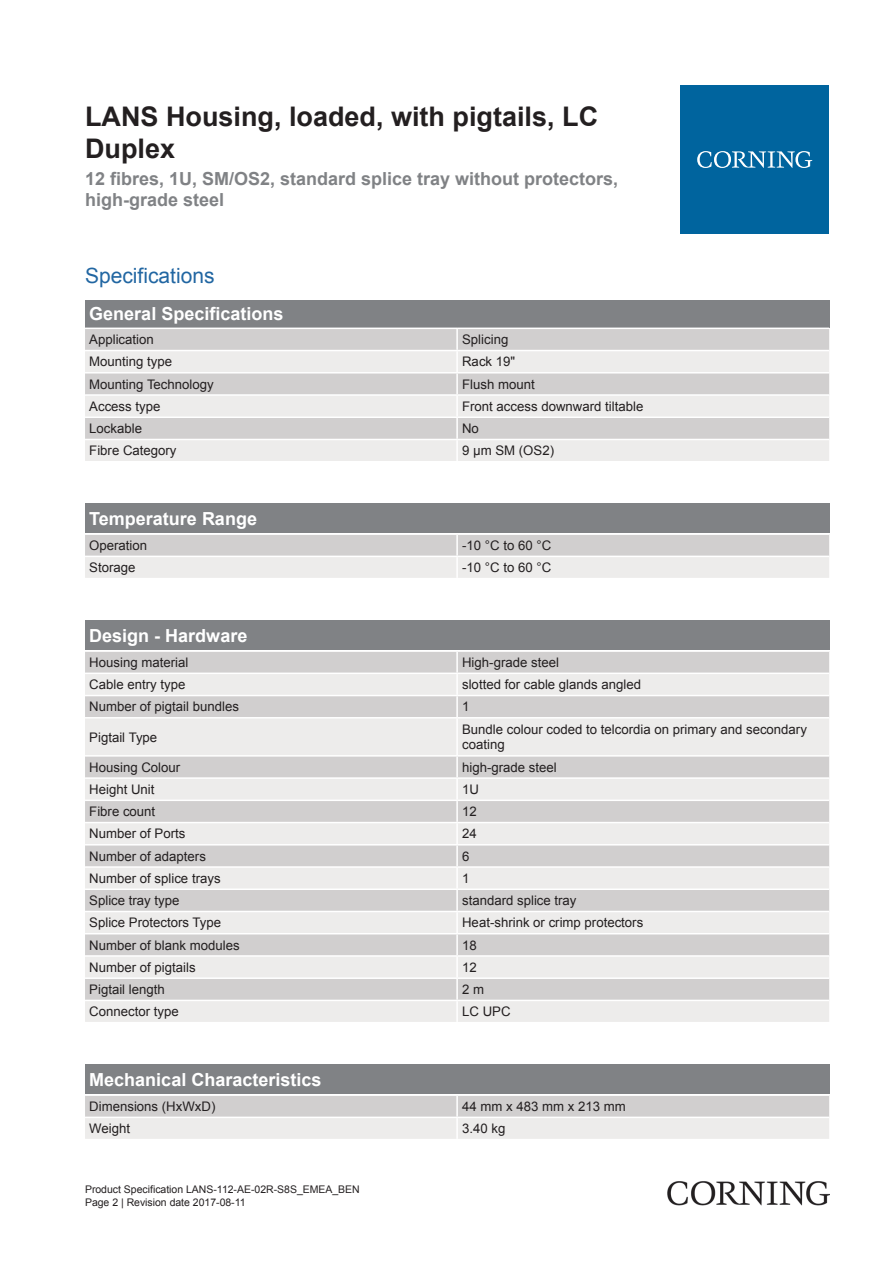
<style>
.page{position:relative;width:893px;height:1263px;background:#fff}
.page>*{position:absolute;margin:0;border:0;box-sizing:border-box;transform-origin:0 0}
.t1{font:700 27px/32.4px "Arial";color:#231f20}
.t2{font:21px "Arial";color:#2166a2}
.t3{font:700 18px "Arial";color:#fff}
.t4{font:700 18px/21.6px "Arial";color:#808285}
.t5{font:13.2px/15.9px "Arial";color:#231f20}
.t6{font:10.5px/12.6px "Arial";color:#231f20}
</style>
<div class="page">
<div style="left:85px;top:300px;width:744px;height:28px;background:#808285"></div>
<div style="left:85px;top:329px;width:744px;height:21px;background:#d1cfcf"></div>
<svg style="left:85px;top:351px;width:744px;height:110px;background:#e2e0e0"></svg>
<hr style="left:456px;top:329px;width:2px;height:21px;background:#fff">
<hr style="left:456px;top:351px;width:2px;height:21px;background:#fff">
<hr style="left:456px;top:373px;width:2px;height:21px;background:#fff">
<hr style="left:456px;top:396px;width:2px;height:20px;background:#fff">
<hr style="left:456px;top:418px;width:2px;height:21px;background:#fff">
<hr style="left:456px;top:440px;width:2px;height:21px;background:#fff">
<hr style="left:85px;top:372px;width:372px;height:1px;background:#fff">
<hr style="left:457px;top:372px;width:372px;height:1px;background:#fff">
<hr style="left:85px;top:394px;width:372px;height:2px;background:#fff">
<hr style="left:457px;top:394px;width:372px;height:2px;background:#fff">
<hr style="left:85px;top:416px;width:372px;height:2px;background:#fff">
<hr style="left:457px;top:416px;width:372px;height:2px;background:#fff">
<hr style="left:85px;top:439px;width:372px;height:1px;background:#fff">
<hr style="left:457px;top:439px;width:372px;height:1px;background:#fff">
<div style="left:85px;top:504px;width:744px;height:29px;background:#808285"></div>
<svg style="left:85px;top:535px;width:744px;height:43px;background:#dfdedd"></svg>
<hr style="left:456px;top:535px;width:2px;height:21px;background:#fff">
<hr style="left:456px;top:557px;width:2px;height:21px;background:#fff">
<hr style="left:85px;top:556px;width:372px;height:1px;background:#fff">
<hr style="left:457px;top:556px;width:372px;height:1px;background:#fff">
<div style="left:85px;top:620px;width:744px;height:30px;background:#808285"></div>
<div style="left:85px;top:652px;width:744px;height:20px;background:#d1cfcf"></div>
<svg style="left:85px;top:674px;width:744px;height:348px;background:#e0dfde"></svg>
<hr style="left:456px;top:652px;width:2px;height:20px;background:#fff">
<hr style="left:456px;top:674px;width:2px;height:21px;background:#fff">
<hr style="left:456px;top:696px;width:2px;height:21px;background:#fff">
<hr style="left:456px;top:718px;width:2px;height:37px;background:#fff">
<hr style="left:456px;top:757px;width:2px;height:20px;background:#fff">
<hr style="left:456px;top:779px;width:2px;height:20px;background:#fff">
<hr style="left:456px;top:801px;width:2px;height:21px;background:#fff">
<hr style="left:456px;top:823px;width:2px;height:21px;background:#fff">
<hr style="left:456px;top:845px;width:2px;height:21px;background:#fff">
<hr style="left:456px;top:868px;width:2px;height:20px;background:#fff">
<hr style="left:456px;top:890px;width:2px;height:21px;background:#fff">
<hr style="left:456px;top:912px;width:2px;height:21px;background:#fff">
<hr style="left:456px;top:934px;width:2px;height:21px;background:#fff">
<hr style="left:456px;top:957px;width:2px;height:20px;background:#fff">
<hr style="left:456px;top:979px;width:2px;height:21px;background:#fff">
<hr style="left:456px;top:1001px;width:2px;height:21px;background:#fff">
<hr style="left:85px;top:695px;width:372px;height:1px;background:#fff">
<hr style="left:457px;top:695px;width:372px;height:1px;background:#fff">
<hr style="left:85px;top:717px;width:372px;height:1px;background:#fff">
<hr style="left:457px;top:717px;width:372px;height:1px;background:#fff">
<hr style="left:85px;top:755px;width:372px;height:2px;background:#fff">
<hr style="left:457px;top:755px;width:372px;height:2px;background:#fff">
<hr style="left:85px;top:777px;width:372px;height:2px;background:#fff">
<hr style="left:457px;top:777px;width:372px;height:2px;background:#fff">
<hr style="left:85px;top:799px;width:372px;height:2px;background:#fff">
<hr style="left:457px;top:799px;width:372px;height:2px;background:#fff">
<hr style="left:85px;top:822px;width:372px;height:1px;background:#fff">
<hr style="left:457px;top:822px;width:372px;height:1px;background:#fff">
<hr style="left:85px;top:844px;width:372px;height:1px;background:#fff">
<hr style="left:457px;top:844px;width:372px;height:1px;background:#fff">
<hr style="left:85px;top:866px;width:372px;height:2px;background:#fff">
<hr style="left:457px;top:866px;width:372px;height:2px;background:#fff">
<hr style="left:85px;top:888px;width:372px;height:2px;background:#fff">
<hr style="left:457px;top:888px;width:372px;height:2px;background:#fff">
<hr style="left:85px;top:911px;width:372px;height:1px;background:#fff">
<hr style="left:457px;top:911px;width:372px;height:1px;background:#fff">
<hr style="left:85px;top:933px;width:372px;height:1px;background:#fff">
<hr style="left:457px;top:933px;width:372px;height:1px;background:#fff">
<hr style="left:85px;top:955px;width:372px;height:2px;background:#fff">
<hr style="left:457px;top:955px;width:372px;height:2px;background:#fff">
<hr style="left:85px;top:977px;width:372px;height:2px;background:#fff">
<hr style="left:457px;top:977px;width:372px;height:2px;background:#fff">
<hr style="left:85px;top:1000px;width:372px;height:1px;background:#fff">
<hr style="left:457px;top:1000px;width:372px;height:1px;background:#fff">
<div style="left:85px;top:1064px;width:744px;height:30px;background:#808285"></div>
<svg style="left:85px;top:1096px;width:744px;height:43px;background:#dfdddd"></svg>
<hr style="left:456px;top:1096px;width:2px;height:20px;background:#fff">
<hr style="left:456px;top:1118px;width:2px;height:21px;background:#fff">
<hr style="left:85px;top:1116px;width:372px;height:2px;background:#fff">
<hr style="left:457px;top:1116px;width:372px;height:2px;background:#fff">
<div style="left:680px;top:85px;width:149px;height:149px;background:#00649e"></div>
<svg style="left:697px;top:151px;width:115px;height:17px"></svg>
<img style="left:668px;top:1181px;width:161px;height:24px">
<h1 class="t1" style="left:85px;top:100px;width:515px">LANS Housing, loaded, with pigtails, LC<br>Duplex</h1>
<h3 class="t4" style="left:85px;top:168px;width:535px">12 fibres, 1U, SM/OS2, standard splice tray without protectors, high-grade steel</h3>
<h2 class="t2" style="left:85px;top:261px;width:131px">Specifications</h2>
<h3 class="t3" style="left:89px;top:301px;width:196px">General Specifications</h3>
<p class="t5" style="left:89px;top:331px;width:66px">Application</p>
<p class="t5" style="left:462px;top:331px;width:48px">Splicing</p>
<p class="t5" style="left:89px;top:354px;width:84px">Mounting type</p>
<p class="t5" style="left:462px;top:354px;width:55px">Rack 19"</p>
<p class="t5" style="left:89px;top:376px;width:126px">Mounting Technology</p>
<p class="t5" style="left:462px;top:376px;width:74px">Flush mount</p>
<p class="t5" style="left:89px;top:398px;width:73px">Access type</p>
<p class="t5" style="left:462px;top:398px;width:183px">Front access downward tiltable</p>
<p class="t5" style="left:89px;top:420px;width:54px">Lockable</p>
<p class="t5" style="left:462px;top:420px;width:18px">No</p>
<p class="t5" style="left:89px;top:443px;width:89px">Fibre Category</p>
<p class="t5" style="left:462px;top:443px;width:93px">9 µm SM (OS2)</p>
<h3 class="t3" style="left:89px;top:506px;width:169px">Temperature Range</h3>
<p class="t5" style="left:89px;top:537px;width:59px">Operation</p>
<p class="t5" style="left:462px;top:537px;width:91px">-10 °C to 60 °C</p>
<p class="t5" style="left:89px;top:559px;width:48px">Storage</p>
<p class="t5" style="left:462px;top:559px;width:91px">-10 °C to 60 °C</p>
<h3 class="t3" style="left:89px;top:623px;width:160px">Design - Hardware</h3>
<p class="t5" style="left:89px;top:654px;width:101px">Housing material</p>
<p class="t5" style="left:462px;top:654px;width:98px">High-grade steel</p>
<p class="t5" style="left:89px;top:676px;width:98px">Cable entry type</p>
<p class="t5" style="left:462px;top:676px;width:181px">slotted for cable glands angled</p>
<p class="t5" style="left:89px;top:699px;width:151px">Number of pigtail bundles</p>
<p class="t5" style="left:462px;top:699px;width:9px">1</p>
<p class="t5" style="left:89px;top:729px;width:69px">Pigtail Type</p>
<p class="t5" style="left:462px;top:721px;width:346px">Bundle colour coded to telcordia on primary and secondary coating</p>
<p class="t5" style="left:89px;top:759px;width:92px">Housing Colour</p>
<p class="t5" style="left:462px;top:759px;width:96px">high-grade steel</p>
<p class="t5" style="left:89px;top:781px;width:67px">Height Unit</p>
<p class="t5" style="left:462px;top:781px;width:18px">1U</p>
<p class="t5" style="left:89px;top:803px;width:68px">Fibre count</p>
<p class="t5" style="left:462px;top:803px;width:16px">12</p>
<p class="t5" style="left:89px;top:826px;width:98px">Number of Ports</p>
<p class="t5" style="left:462px;top:826px;width:16px">24</p>
<p class="t5" style="left:89px;top:848px;width:118px">Number of adapters</p>
<p class="t5" style="left:462px;top:848px;width:9px">6</p>
<p class="t5" style="left:89px;top:870px;width:133px">Number of splice trays</p>
<p class="t5" style="left:462px;top:870px;width:9px">1</p>
<p class="t5" style="left:89px;top:892px;width:92px">Splice tray type</p>
<p class="t5" style="left:462px;top:892px;width:116px">standard splice tray</p>
<p class="t5" style="left:89px;top:915px;width:133px">Splice Protectors Type</p>
<p class="t5" style="left:462px;top:915px;width:183px">Heat-shrink or crimp protectors</p>
<p class="t5" style="left:89px;top:937px;width:152px">Number of blank modules</p>
<p class="t5" style="left:462px;top:937px;width:16px">18</p>
<p class="t5" style="left:89px;top:959px;width:108px">Number of pigtails</p>
<p class="t5" style="left:462px;top:959px;width:16px">12</p>
<p class="t5" style="left:89px;top:981px;width:77px">Pigtail length</p>
<p class="t5" style="left:462px;top:981px;width:24px">2 m</p>
<p class="t5" style="left:89px;top:1003px;width:91px">Connector type</p>
<p class="t5" style="left:462px;top:1003px;width:50px">LC UPC</p>
<h3 class="t3" style="left:89px;top:1067px;width:234px">Mechanical Characteristics</h3>
<p class="t5" style="left:89px;top:1098px;width:128px">Dimensions (HxWxD)</p>
<p class="t5" style="left:462px;top:1098px;width:165px">44 mm x 483 mm x 213 mm</p>
<p class="t5" style="left:89px;top:1120px;width:42px">Weight</p>
<p class="t5" style="left:462px;top:1120px;width:45px">3.40 kg</p>
<p class="t6" style="left:85px;top:1183px;width:276px">Product Specification LANS-112-AE-02R-S8S_EMEA_BEN<br>Page 2 | Revision date 2017-08-11</p>
</div>
